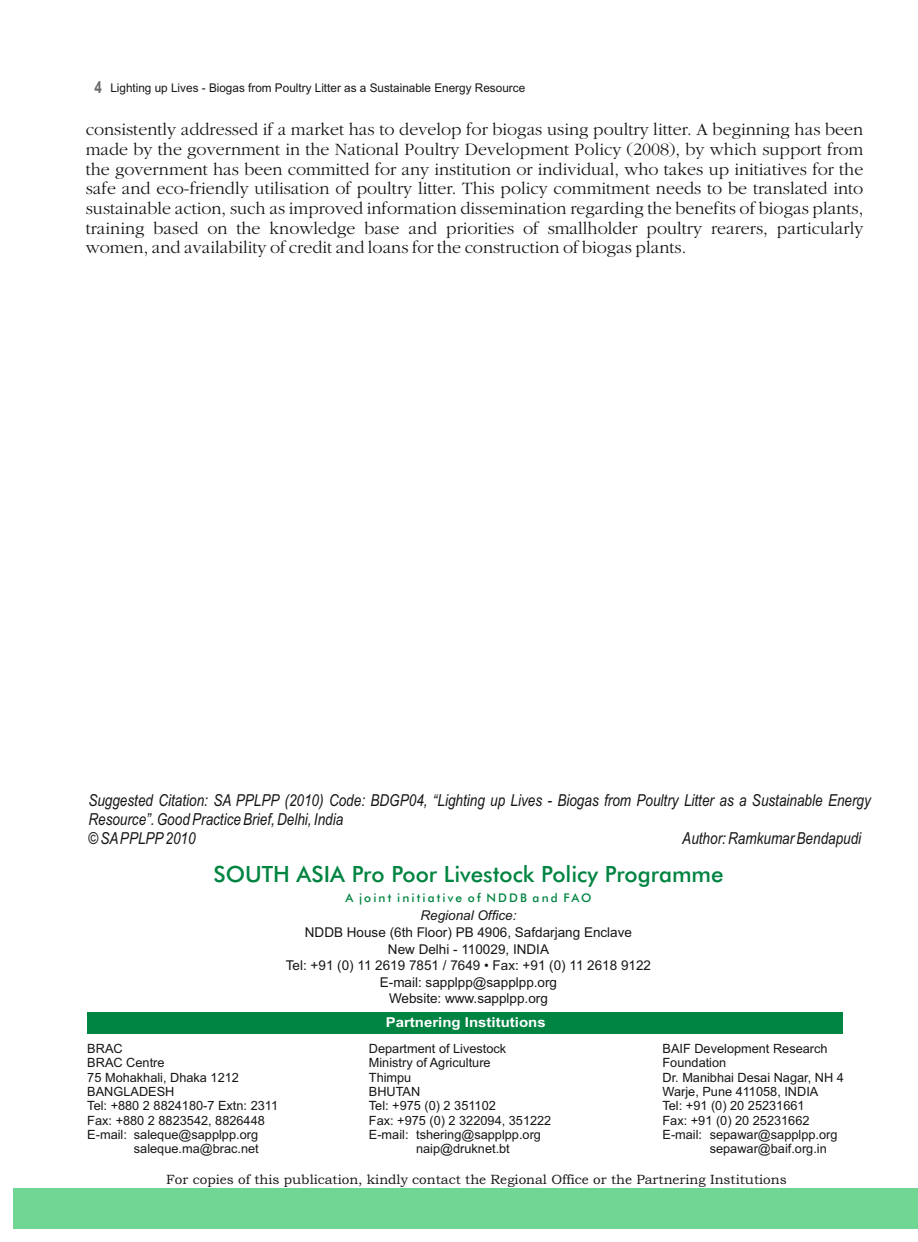
<style>
.page{position:relative;width:918px;height:1242px;background:#fff}
.page>*{position:absolute;margin:0;border:0;box-sizing:border-box;transform-origin:0 0}
.t1{font:500 22.35px "Futura BT";color:#008441}
.t2{font:300 18px/19.6px "Garamond";color:#151616;text-align:justify}
.t3{font:italic 16.5px/18.6px "Arial Narrow";color:#151616}
.t4{font:700 16.5px "Arial Narrow";color:#686868}
.t5{font:700 13.65px "Arial";color:#fff;scale:1.1 1}
.t6{font:13.5px/16.6px "Arial";color:#151616;text-align:center}
.t7{font:13.5px "Bookman Old Style";color:#151616}
.t8{font:italic 13.5px "Arial";color:#151616}
.t9{font:12.75px "Arial";color:#151616}
.t10{font:12px "Arial";color:#151616}
.t11{font:500 12px "Futura BT";letter-spacing:.175em;color:#008441}
</style>
<div class="page">
<div style="left:13px;top:1188px;width:905px;height:41px;background:#71d593"></div>
<div style="left:87px;top:1012px;width:756px;height:22px;background:#008441"></div>
<p class="t4" style="left:94px;top:81px;width:9px">4</p>
<p class="t2" style="left:86px;top:121px;width:779px">consistently addressed if a market has to develop for biogas using poultry litter. A beginning has been made by the government in the National Poultry Development Policy (2008), by which support from the government has been committed for any institution or individual, who takes up initiatives for the safe and eco-friendly utilisation of poultry litter. This policy commitment needs to be translated into sustainable action, such as improved information dissemination regarding the benefits of biogas plants, training based on the knowledge base and priorities of smallholder poultry rearers, particularly women, and availability of credit and loans for the construction of biogas plants.</p>
<p class="t10" style="left:110px;top:83px;width:416px">Lighting up Lives - Biogas from Poultry Litter as a Sustainable Energy Resource</p>
<p class="t3" style="left:88px;top:793px;width:784px">Suggested Citation: SA PPLPP (2010) Code: BDGP04, “Lighting up Lives - Biogas from Poultry Litter as a Sustainable Energy<br>Resource”. Good Practice Brief, Delhi, India<br>© SAPPLPP2010</p>
<p class="t3" style="left:682px;top:830px;width:180px">Author: Ramkumar Bendapudi</p>
<p class="t1" style="left:213px;top:865px;width:512px">SOUTH ASIA Pro Poor Livestock Policy Programme</p>
<p class="t11" style="left:345px;top:893px;width:248px">A joint initiative of NDDB and FAO</p>
<p class="t8" style="left:420px;top:911px;width:98px">Regional Office:</p>
<p class="t6" style="left:286px;top:942px;width:367px">New Delhi - 110029, INDIA<br>Tel: +91 (0) 11 2619 7851 / 7649 • Fax: +91 (0) 11 2618 9122<br>E-mail: sapplpp@sapplpp.org<br>Website: www.sapplpp.org</p>
<p class="t6" style="left:305px;top:925px;width:329px">NDDB House (6th Floor) PB 4906, Safdarjang Enclave</p>
<p class="t9" style="left:87px;top:1044px;width:37px">BRAC</p>
<p class="t9" style="left:87px;top:1058px;width:79px">BRAC Centre</p>
<p class="t9" style="left:87px;top:1072px;width:153px">75 Mohakhali, Dhaka 1212</p>
<p class="t9" style="left:87px;top:1087px;width:89px">BANGLADESH</p>
<p class="t9" style="left:87px;top:1101px;width:192px">Tel: +880 2 8824180-7 Extn: 2311</p>
<p class="t9" style="left:87px;top:1115px;width:179px">Fax: +880 2 8823542, 8826448</p>
<p class="t9" style="left:87px;top:1130px;width:172px">E-mail: saleque@sapplpp.org</p>
<p class="t9" style="left:134px;top:1144px;width:126px">saleque.ma@brac.net</p>
<p class="t5" style="left:386px;top:1017px;width:147px">Partnering Institutions</p>
<p class="t9" style="left:369px;top:1044px;width:139px">Department of Livestock</p>
<p class="t9" style="left:369px;top:1058px;width:123px">Ministry of Agriculture</p>
<p class="t9" style="left:369px;top:1072px;width:44px">Thimpu</p>
<p class="t9" style="left:369px;top:1087px;width:53px">BHUTAN</p>
<p class="t9" style="left:369px;top:1101px;width:128px">Tel: +975 (0) 2 351102</p>
<p class="t9" style="left:369px;top:1115px;width:184px">Fax: +975 (0) 2 322094, 351222</p>
<p class="t9" style="left:369px;top:1130px;width:174px">E-mail: tshering@sapplpp.org</p>
<p class="t9" style="left:416px;top:1144px;width:95px">naip@druknet.bt</p>
<p class="t9" style="left:663px;top:1044px;width:167px">BAIF Development Research</p>
<p class="t9" style="left:663px;top:1058px;width:65px">Foundation</p>
<p class="t9" style="left:663px;top:1072px;width:183px">Dr. Manibhai Desai Nagar, NH 4</p>
<p class="t9" style="left:663px;top:1087px;width:157px">Warje, Pune 411058, INDIA</p>
<p class="t9" style="left:663px;top:1101px;width:144px">Tel: +91 (0) 20 25231661</p>
<p class="t9" style="left:663px;top:1115px;width:149px">Fax: +91 (0) 20 25231662</p>
<p class="t9" style="left:663px;top:1130px;width:176px">E-mail: sepawar@sapplpp.org</p>
<p class="t9" style="left:710px;top:1144px;width:119px">sepawar@baif.org.in</p>
<p class="t7" style="left:166px;top:1174px;width:622px">For copies of this publication, kindly contact the Regional Office or the Partnering Institutions</p>
</div>
